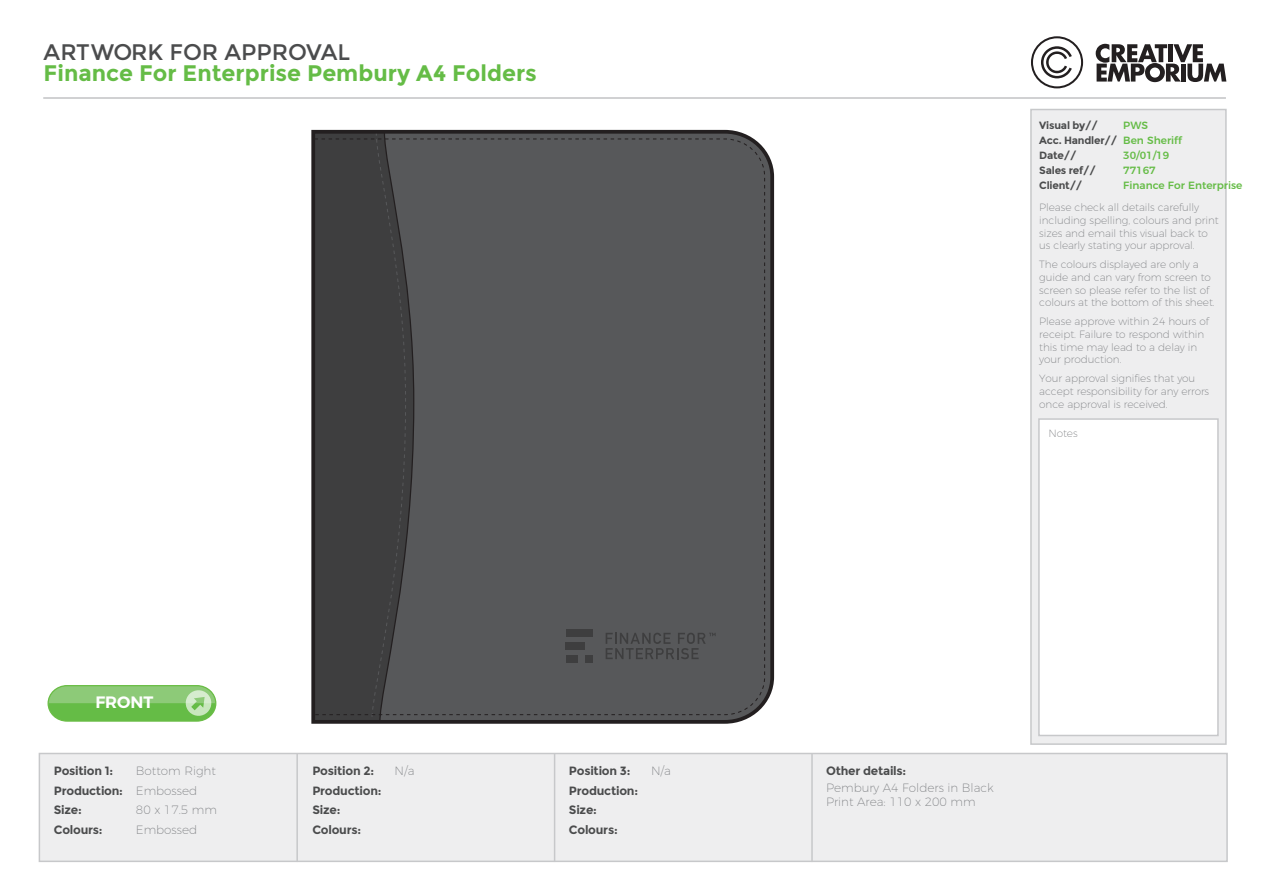
<style>
.page{position:relative;width:1263px;height:893px;background:#fff}
.page>*{position:absolute;margin:0;border:0;box-sizing:border-box;transform-origin:0 0}
.t1{font:700 22.5px "Montserrat";color:#65bc46}
.t2{font:22.5px "Montserrat";color:#4b4c4d}
.t3{font:600 16.5px "Montserrat";color:#fff}
.t4{font:700 12px/19.5px "Montserrat";letter-spacing:-.02em;color:#4b4c4d}
.t5{font:200 12px/19.5px "Montserrat";color:#808285}
.t6{font:200 10.5px/12.6px "Montserrat";letter-spacing:-.005em;color:#808285}
.t7{font:700 10.5px/15px "Montserrat";letter-spacing:-.02em;color:#4b4c4d}
.t8{font:500 10.5px/15px "Montserrat";color:#65bc46}
</style>
<div class="page">
<div style="left:39px;top:753px;width:1189px;height:109px;background:#eeeeef;border:2px solid #c7c8ca"></div>
<hr style="left:811px;top:753px;width:2px;height:109px;background:#c7c8ca">
<hr style="left:296px;top:753px;width:2px;height:109px;background:#c7c8ca">
<hr style="left:554px;top:753px;width:1px;height:109px;background:#c7c8ca">
<svg style="left:48px;top:685px;width:168px;height:37px"></svg>
<div style="left:1030px;top:109px;width:197px;height:636px;background:#eeeeef;border:2px solid #c7c8ca"></div>
<div style="left:1038px;top:418px;width:181px;height:318px;background:#fff;border:2px solid #c7c8ca"></div>
<svg style="left:1031px;top:36px;width:52px;height:52px"></svg>
<svg style="left:1096px;top:44px;width:130px;height:38px"></svg>
<hr style="left:43px;top:97px;width:1183px;height:2px;background:#d1d1d3">
<svg style="left:311px;top:129px;width:464px;height:595px"></svg>
<svg style="left:314px;top:138px;width:451px;height:577px"></svg>
<div style="left:566px;top:642px;width:19px;height:8px;background:#3e3e3f"></div>
<div style="left:566px;top:655px;width:11px;height:7px;background:#3e3e3f"></div>
<div style="left:566px;top:630px;width:26px;height:7px;background:#3e3e3f"></div>
<div style="left:585px;top:655px;width:7px;height:7px;background:#3e3e3f"></div>
<svg style="left:606px;top:633px;width:110px;height:26px"></svg>
<h1 class="t2" style="left:44px;top:39px;width:308px">ARTWORK FOR APPROVAL</h1>
<h1 class="t1" style="left:44px;top:60px;width:495px">Finance For Enterprise Pembury A4 Folders</h1>
<p class="t7" style="left:1039px;top:118px;width:79px">Visual by//<br>Acc. Handler//<br>Date//<br>Sales ref//<br>Client//</p>
<p class="t8" style="left:1123px;top:117px;width:121px">PWS<br>Ben Sheriff<br>30/01/19<br>77167<br>Finance For Enterprise</p>
<p class="t6" style="left:1039px;top:200px;width:181px">Please check all details carefully including spelling, colours and print sizes and email this visual back to us clearly stating your approval.</p>
<p class="t6" style="left:1039px;top:257px;width:177px">The colours displayed are only a guide and can vary from screen to screen so please refer to the list of colours at the bottom of this sheet.</p>
<p class="t6" style="left:1039px;top:315px;width:171px">Please approve within 24 hours of receipt. Failure to respond within this time may lead to a delay in your production.</p>
<p class="t6" style="left:1039px;top:372px;width:171px">Your approval signifies that you accept responsibility for any errors once approval is received.</p>
<p class="t6" style="left:1048px;top:426px;width:31px">Notes</p>
<h2 class="t3" style="left:95px;top:689px;width:59px">FRONT</h2>
<p class="t5" style="left:136px;top:760px;width:81px">Bottom Right</p>
<p class="t5" style="left:394px;top:760px;width:21px">N/a</p>
<p class="t5" style="left:136px;top:780px;width:83px">Embossed<br>80 x 17.5 mm<br>Embossed</p>
<p class="t5" style="left:826px;top:779px;width:169px;line-height:14.4px">Pembury A4 Folders in Black<br>Print Area: 110 x 200 mm</p>
<p class="t4" style="left:569px;top:761px;width:71px">Position 3:<br>Production:<br>Size:<br>Colours:</p>
<p class="t5" style="left:651px;top:760px;width:21px">N/a</p>
<p class="t4" style="left:54px;top:761px;width:61px">Position 1:</p>
<p class="t4" style="left:826px;top:761px;width:82px">Other details:</p>
<p class="t4" style="left:54px;top:781px;width:71px">Production:<br>Size:<br>Colours:</p>
<p class="t4" style="left:312px;top:761px;width:71px">Position 2:<br>Production:<br>Size:<br>Colours:</p>
</div>
